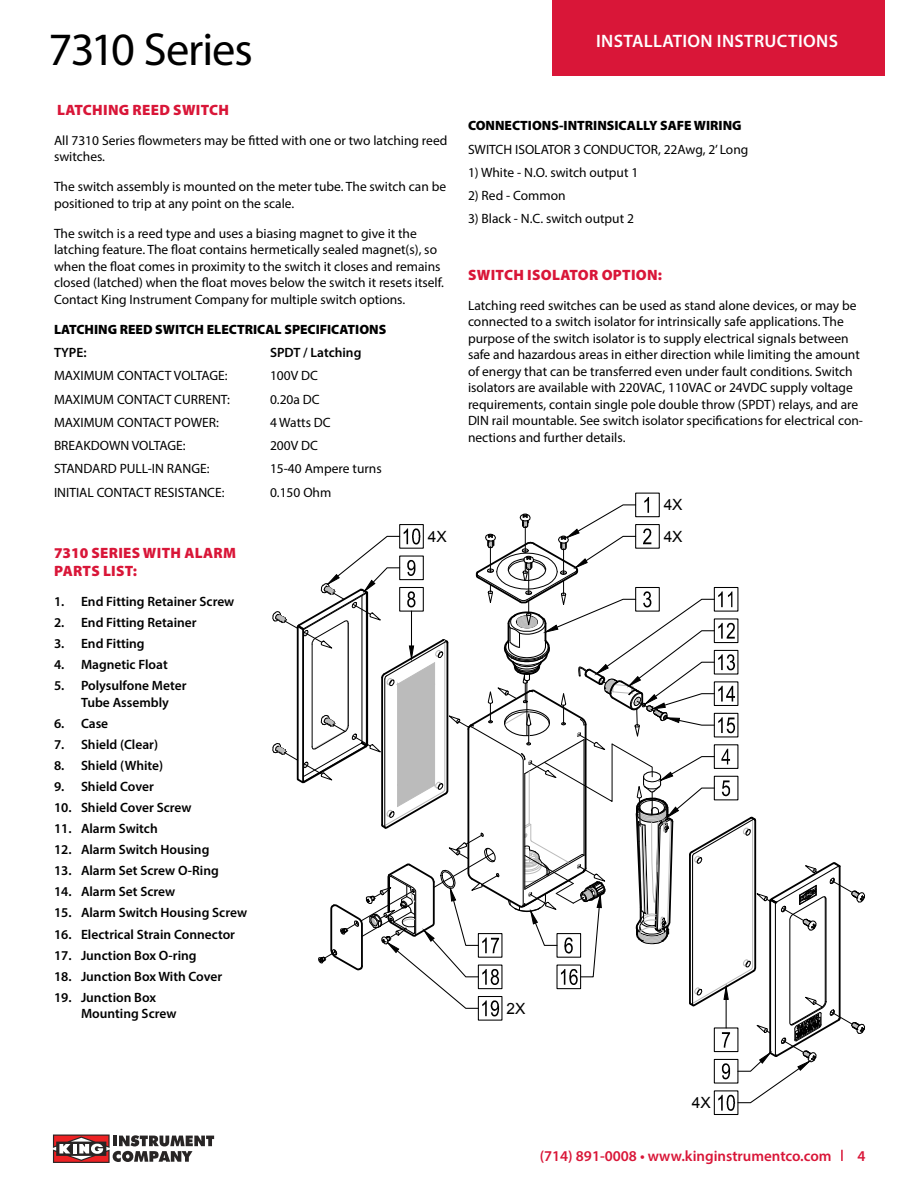
<style>
.page{position:relative;width:918px;height:1188px;background:#fff}
.page>*{position:absolute;margin:0;border:0;box-sizing:border-box;transform-origin:0 0}
.t1{font:46.5px "Myriad Pro";letter-spacing:-.025em;color:#000}
.t2{font:600 18px "Myriad Pro";letter-spacing:.02em;color:#fff}
.t3{font:15.45px "Arial";color:#000}
.t4{font:900 15px/18px "Myriad Pro";letter-spacing:.02em;color:#d91638}
.t5{font:600 15px "Myriad Pro";color:#d91638}
.t6{font:13.5px/16.5px "Myriad Pro";color:#000}
.t7{font:600 13.5px/16.5px "Myriad Pro";color:#000}
.t8{font:900 13.5px "Myriad Pro";color:#000}
</style>
<div class="page">
<svg style="left:841px;top:1150px;width:2px;height:11px"></svg>
<div style="left:552px;top:0;width:332px;height:76px;background:#d91638"></div>
<svg style="left:53px;top:1135px;width:161px;height:28px"></svg>
<div style="left:635px;top:493px;width:25px;height:24px;border:1px solid #000"></div>
<div style="left:714px;top:1090px;width:24px;height:25px;border:1px solid #000"></div>
<svg style="left:272px;top:497px;width:594px;height:614px"></svg>
<h1 class="t1" style="left:49px;top:20px;width:206px">7310 Series</h1>
<h2 class="t2" style="left:596px;top:29px;width:243px">INSTALLATION INSTRUCTIONS</h2>
<p class="t4" style="left:57px;top:100px;width:173px">LATCHING REED SWITCH</p>
<p class="t6" style="left:54px;top:132px;width:395px">All 7310 Series flowmeters may be fitted with one or two latching reed switches.</p>
<p class="t6" style="left:54px;top:178px;width:394px">The switch assembly is mounted on the meter tube. The switch can be positioned to trip at any point on the scale.</p>
<p class="t6" style="left:54px;top:225px;width:392px">The switch is a reed type and uses a biasing magnet to give it the latching feature. The float contains hermetically sealed magnet(s), so when the float comes in proximity to the switch it closes and remains closed (latched) when the float moves below the switch it resets itself.<br>Contact King Instrument Company for multiple switch options.</p>
<p class="t8" style="left:54px;top:320px;width:334px">LATCHING REED SWITCH ELECTRICAL SPECIFICATIONS</p>
<p class="t7" style="left:54px;top:344px;width:34px">TYPE:</p>
<p class="t7" style="left:270px;top:344px;width:93px">SPDT / Latching</p>
<p class="t6" style="left:54px;top:367px;width:175px">MAXIMUM CONTACT VOLTAGE:</p>
<p class="t6" style="left:270px;top:367px;width:49px">100V DC</p>
<p class="t6" style="left:54px;top:391px;width:178px">MAXIMUM CONTACT CURRENT:</p>
<p class="t6" style="left:270px;top:391px;width:51px">0.20a DC</p>
<p class="t6" style="left:54px;top:414px;width:166px">MAXIMUM CONTACT POWER:</p>
<p class="t6" style="left:270px;top:414px;width:62px">4 Watts DC</p>
<p class="t6" style="left:54px;top:437px;width:133px">BREAKDOWN VOLTAGE:</p>
<p class="t6" style="left:270px;top:437px;width:49px">200V DC</p>
<p class="t6" style="left:54px;top:460px;width:157px">STANDARD PULL-IN RANGE:</p>
<p class="t6" style="left:270px;top:460px;width:113px">15-40 Ampere turns</p>
<p class="t6" style="left:54px;top:484px;width:172px">INITIAL CONTACT RESISTANCE:</p>
<p class="t6" style="left:270px;top:484px;width:63px">0.150 Ohm</p>
<p class="t8" style="left:468px;top:117px;width:275px">CONNECTIONS-INTRINSICALLY SAFE WIRING</p>
<p class="t6" style="left:468px;top:141px;width:282px">SWITCH ISOLATOR 3 CONDUCTOR, 22Awg, 2’ Long</p>
<p class="t6" style="left:468px;top:164px;width:172px">1) White - N.O. switch output 1</p>
<p class="t6" style="left:468px;top:187px;width:99px">2) Red - Common</p>
<p class="t6" style="left:468px;top:210px;width:167px">3) Black - N.C. switch output 2</p>
<p class="t4" style="left:468px;top:265px;width:196px">SWITCH ISOLATOR OPTION:</p>
<p class="t6" style="left:468px;top:297px;width:397px">Latching reed switches can be used as stand alone devices, or may be connected to a switch isolator for intrinsically safe applications. The purpose of the switch isolator is to supply electrical signals between safe and hazardous areas in either direction while limiting the amount of energy that can be transferred even under fault conditions. Switch isolators are available with 220VAC, 110VAC or 24VDC supply voltage requirements, contain single pole double throw (SPDT) relays, and are DIN rail mountable. See switch isolator specifications for electrical con&shy;nections and further details.</p>
<p class="t3" style="left:664px;top:495px;width:20px">4X</p>
<p class="t4" style="left:54px;top:543px;width:184px">7310 SERIES WITH ALARM<br>PARTS LIST:</p>
<p class="t7" style="left:54px;top:593px;width:182px">1. End Fitting Retainer Screw</p>
<p class="t7" style="left:54px;top:614px;width:144px">2. End Fitting Retainer</p>
<p class="t7" style="left:54px;top:635px;width:92px">3. End Fitting</p>
<p class="t7" style="left:54px;top:656px;width:115px">4. Magnetic Float</p>
<p class="t7" style="left:81px;top:677px;width:107px;text-indent:-27px">5. Polysulfone Meter<br>Tube Assembly</p>
<p class="t7" style="left:54px;top:715px;width:56px">6. Case</p>
<p class="t7" style="left:54px;top:736px;width:106px">7. Shield (Clear)</p>
<p class="t7" style="left:54px;top:757px;width:111px">8. Shield (White)</p>
<p class="t7" style="left:54px;top:778px;width:101px">9. Shield Cover</p>
<p class="t7" style="left:54px;top:799px;width:139px">10. Shield Cover Screw</p>
<p class="t7" style="left:54px;top:820px;width:105px">11. Alarm Switch</p>
<p class="t7" style="left:54px;top:841px;width:157px">12. Alarm Switch Housing</p>
<p class="t7" style="left:54px;top:862px;width:166px">13. Alarm Set Screw O-Ring</p>
<p class="t7" style="left:54px;top:883px;width:123px">14. Alarm Set Screw</p>
<p class="t7" style="left:54px;top:904px;width:195px">15. Alarm Switch Housing Screw</p>
<p class="t7" style="left:54px;top:925px;width:183px">16. Electrical Strain Connector</p>
<p class="t7" style="left:54px;top:946px;width:144px">17. Junction Box O-ring</p>
<p class="t7" style="left:54px;top:968px;width:170px">18. Junction Box With Cover</p>
<p class="t7" style="left:81px;top:989px;width:97px;text-indent:-27px">19. Junction Box<br>Mounting Screw</p>
<p class="t3" style="left:428px;top:526px;width:20px">4X</p>
<p class="t3" style="left:664px;top:526px;width:20px">4X</p>
<p class="t3" style="left:506px;top:998px;width:20px">2X</p>
<p class="t3" style="left:692px;top:1093px;width:20px">4X</p>
<p class="t5" style="left:540px;top:1146px;width:293px">(714) 891-0008 • www.kinginstrumentco.com</p>
<p class="t5" style="left:857px;top:1147px;width:10px">4</p>
</div>
